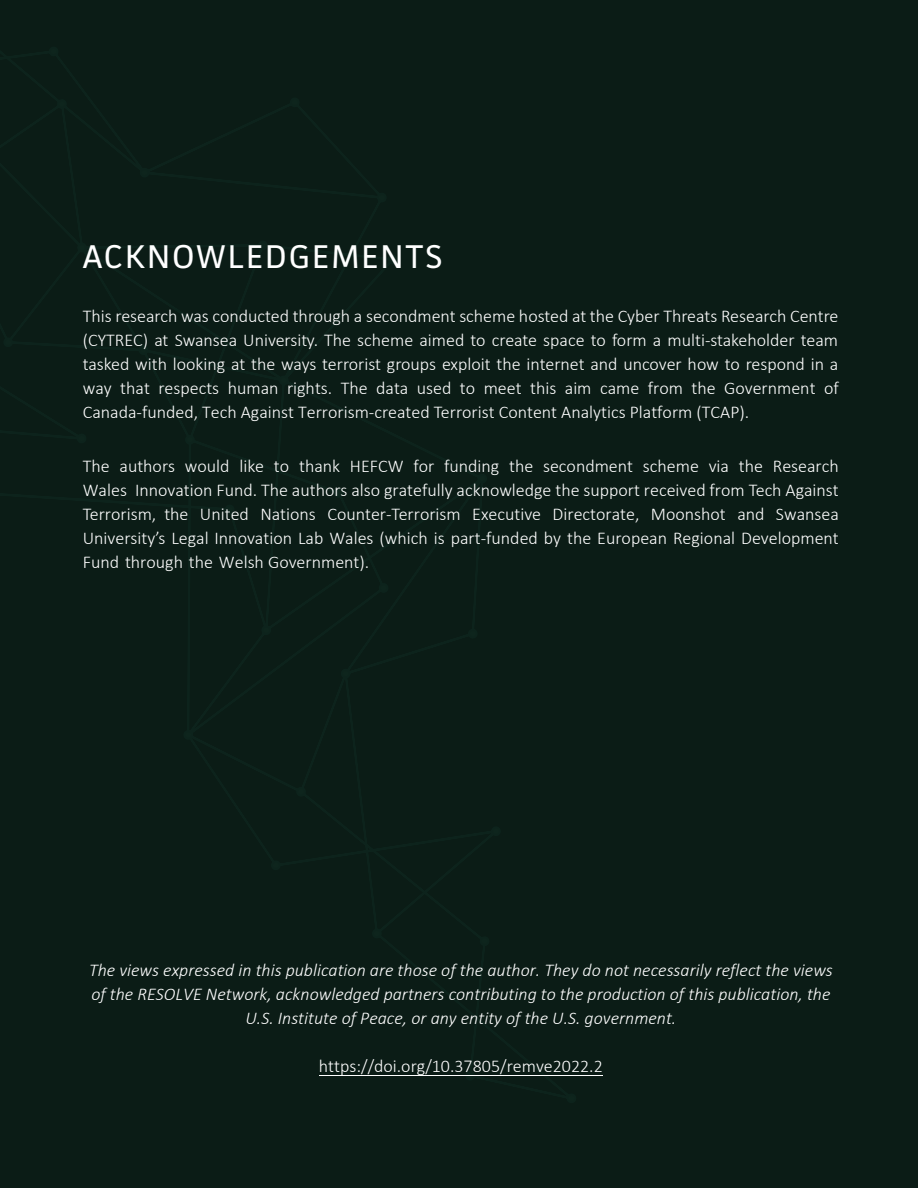
<style>
.page{position:relative;width:918px;height:1188px;background:#0b1c16}
.page>*{position:absolute;margin:0;border:0;box-sizing:border-box;transform-origin:0 0}
.BODY_TEXT{font:33px "Facit";letter-spacing:.06em;color:#fff}
.BODY_TEXT-2{font:300 18px/24px "Calibri";color:#fff;text-align:justify}
.BODY_TEXT-3{font:italic 300 18px/24px "Calibri";color:#fff;text-align:center}
</style>
<div class="page">
<hr style="left:319px;top:1075px;width:284px;height:1px;background:#fff">
<p class="BODY_TEXT" style="left:83px;top:236px;width:361px">ACKNOWLEDGEMENTS</p>
<p class="BODY_TEXT-2" style="left:83px;top:304px;width:758px">This research was conducted through a secondment scheme hosted at the Cyber Threats Research Centre (CYTREC) at Swansea University. The scheme aimed to create space to form a multi-stakeholder team tasked with looking at the ways terrorist groups exploit the internet and uncover how to respond in a way that respects human rights. The data used to meet this aim came from the Government of Canada-funded, Tech Against Terrorism-created Terrorist Content Analytics Platform (TCAP).</p>
<p class="BODY_TEXT-2" style="left:83px;top:454px;width:758px">The authors would like to thank HEFCW for funding the secondment scheme via the Research Wales Innovation Fund. The authors also gratefully acknowledge the support received from Tech Against Terrorism, the United Nations Counter-Terrorism Executive Directorate, Moonshot and Swansea University’s Legal Innovation Lab Wales (which is part-funded by the European Regional Development Fund through the Welsh Government).</p>
<p class="BODY_TEXT-3" style="left:89px;top:958px;width:745px">The views expressed in this publication are those of the author. They do not necessarily reflect the views of the RESOLVE Network, acknowledged partners contributing to the production of this publication, the<br>U.S. Institute of Peace, or any entity of the U.S. government.</p>
<p class="BODY_TEXT-2" style="left:319px;top:1054px;width:285px">https://doi.org/10.37805/remve2022.2</p>
</div>
